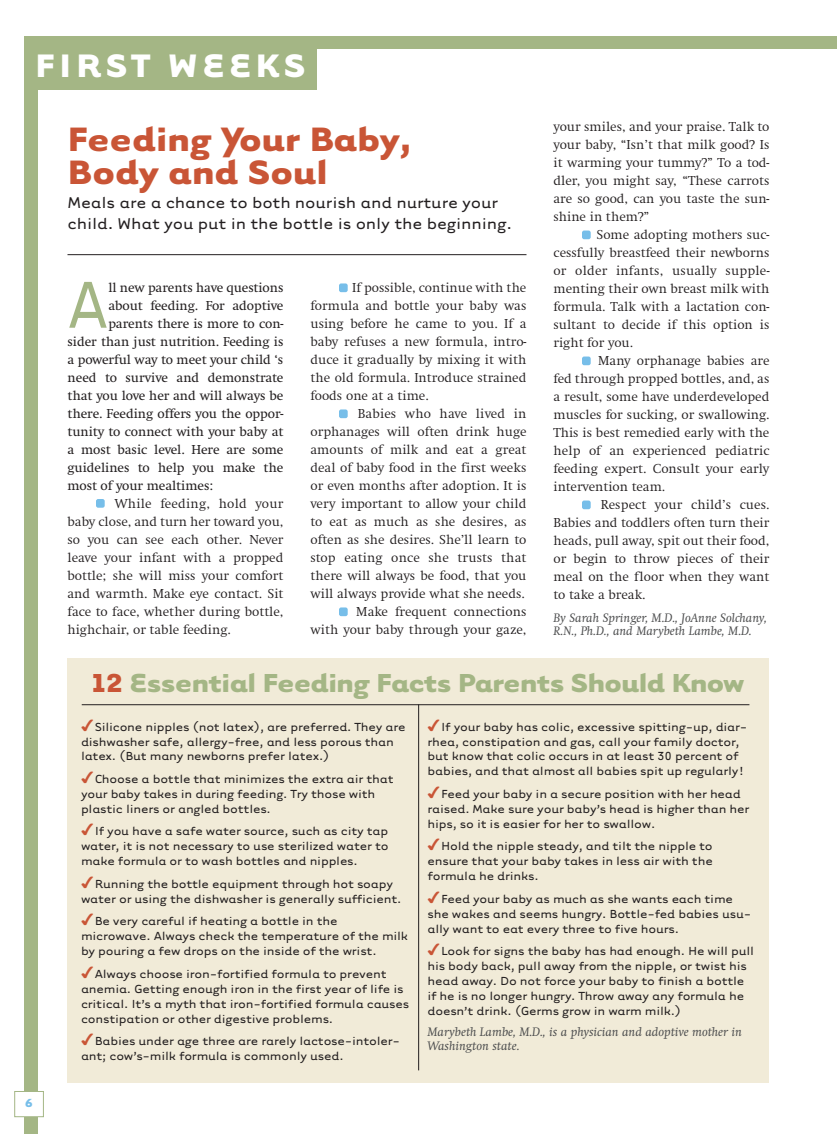
<style>
.page{position:relative;width:837px;height:1134px;background:#fff}
.page>*{position:absolute;margin:0;border:0;box-sizing:border-box;transform-origin:0 0}
.t1{font:76.35px "Tarzana Wide";color:#a4b685;scale:.87 1}
.t2{font:700 39px/33px "Tarzana Wide";color:#c95536}
.t3{font:700 37.5px "Tarzana Wide";letter-spacing:.115em;color:#fff}
.t4{font:700 30px "Tarzana Wide";letter-spacing:-.02em;color:#a4b685}
.t5{font:18px/21px "Tarzana Wide";letter-spacing:-.01em;color:#231f20}
.t6{font:13.5px/15px "Tarzana Wide";letter-spacing:-.015em;color:#231f20}
.t7{font:300 13.5px/18px "Swift";color:#231f20;text-align:justify}
.t8{font:13.5px "Swift";letter-spacing:-.005em;color:#231f20}
.t9{font:700 13.5px "Tarzana Wide";color:#77bee9}
.t10{font:italic 12.75px/13.5px "Swift";color:#4b4c4d}
.s1{color:#c95536}
.s2{font-family:"Monotype Sorts";font-size:15px;color:#c95536}
</style>
<div class="page">
<div style="left:24px;top:36px;width:813px;height:1098px;background:#a4b685"></div>
<div style="left:38px;top:49px;width:799px;height:1085px;background:#fff"></div>
<div style="left:35px;top:49px;width:282px;height:40px;background:#a4b685"></div>
<div style="left:15px;top:1092px;width:28px;height:25px;background:#fff"></div>
<div style="left:15px;top:1091px;width:29px;height:26px;border:1px solid #a4b685"></div>
<div style="left:96px;top:499px;width:9px;height:9px;background:#77bee9;border-radius:2px"></div>
<div style="left:339px;top:283px;width:9px;height:9px;background:#77bee9;border-radius:2px"></div>
<div style="left:339px;top:409px;width:9px;height:9px;background:#77bee9;border-radius:2px"></div>
<div style="left:339px;top:607px;width:9px;height:9px;background:#77bee9;border-radius:2px"></div>
<div style="left:582px;top:231px;width:9px;height:8px;background:#77bee9;border-radius:2px"></div>
<div style="left:582px;top:357px;width:9px;height:8px;background:#77bee9;border-radius:2px"></div>
<div style="left:582px;top:501px;width:9px;height:8px;background:#77bee9;border-radius:2px"></div>
<hr style="left:68px;top:254px;width:458px;height:1px;background:#231f20">
<div style="left:68px;top:658px;width:702px;height:424px;background:#f1ebd8"></div>
<hr style="left:82px;top:704px;width:667px;height:1px;background:#231f20">
<hr style="left:418px;top:704px;width:1px;height:366px;background:#231f20">
<h3 class="t3" style="left:35px;top:42px;width:272px">FIRST WEEKS</h3>
<h2 class="t2" style="left:68px;top:121px;width:347px">Feeding Your Baby,<br>Body and Soul</h2>
<h3 class="t5" style="left:68px;top:191px;width:446px">Meals are a chance to both nourish and nurture your child. What you put in the bottle is only the beginning.</h3>
<h1 class="t1" style="left:68px;top:257px;width:49px">A</h1>
<p class="t8" style="left:108px;top:279px;width:177px">ll new parents have questions</p>
<p class="t8" style="left:108px;top:297px;width:177px">about feeding. For adoptive</p>
<p class="t8" style="left:108px;top:315px;width:177px">parents there is more to con-</p>
<p class="t8" style="left:67px;top:333px;width:217px">sider than just nutrition. Feeding is</p>
<p class="t8" style="left:67px;top:351px;width:217px">a powerful way to meet your child ‘s</p>
<p class="t8" style="left:67px;top:369px;width:218px">need to survive and demonstrate</p>
<p class="t8" style="left:67px;top:387px;width:217px">that you love her and will always be</p>
<p class="t8" style="left:67px;top:405px;width:218px">there. Feeding offers you the oppor-</p>
<p class="t8" style="left:67px;top:423px;width:217px">tunity to connect with your baby at</p>
<p class="t8" style="left:67px;top:441px;width:217px">a most basic level. Here are some</p>
<p class="t8" style="left:67px;top:459px;width:218px">guidelines to help you make the</p>
<p class="t8" style="left:67px;top:477px;width:147px">most of your mealtimes:</p>
<p class="t7" style="left:67px;top:494px;width:218px;text-indent:47px">While feeding, hold your baby close, and turn her toward you, so you can see each other. Never leave your infant with a propped bottle; she will miss your comfort and warmth. Make eye contact. Sit face to face, whether during bottle, highchair, or table feeding.</p>
<p class="t7" style="left:310px;top:278px;width:218px;text-indent:42px">If possible, continue with the formula and bottle your baby was using before he came to you. If a baby refuses a new formula, intro&shy;duce it gradually by mixing it with the old formula. Introduce strained foods one at a time.</p>
<p class="t7" style="left:310px;top:404px;width:217px;text-align:right">Babies who have lived in orphanages will often drink huge amounts of milk and eat a great deal of baby food in the first weeks or even months after adoption. It is very important to allow your child to eat as much as she desires, as often as she desires. She’ll learn to stop eating once she trusts that there will always be food, that you will always provide what she needs.<br>Make frequent connections<br>with your baby through your gaze,</p>
<p class="t7" style="left:553px;top:117px;width:217px">your smiles, and your praise. Talk to your baby, “Isn’t that milk good? Is it warming your tummy?” To a tod&shy;dler, you might say, “These carrots are so good, can you taste the sun&shy;shine in them?”</p>
<p class="t7" style="left:553px;top:225px;width:217px;text-indent:43px">Some adopting mothers suc&shy;cessfully breastfeed their newborns or older infants, usually supple&shy;menting their own breast milk with formula. Talk with a lactation con&shy;sultant to decide if this option is right for you.</p>
<p class="t7" style="left:553px;top:351px;width:218px;text-indent:45px">Many orphanage babies are fed through propped bottles, and, as a result, some have underdeveloped muscles for sucking, or swallowing.<br>This is best remedied early with the help of an experienced pediatric feeding expert. Consult your early intervention team.</p>
<p class="t7" style="left:553px;top:495px;width:217px;text-indent:47px">Respect your child’s cues.<br>Babies and toddlers often turn their heads, pull away, spit out their food, or begin to throw pieces of their meal on the floor when they want to take a break.</p>
<p class="t10" style="left:554px;top:611px;width:215px">By Sarah Springer, M.D., JoAnne Solchany,<br>R.N., Ph.D., and Marybeth Lambe, M.D.</p>
<h3 class="t4" style="left:89px;top:664px;width:657px"><span class="s1">12</span> Essential Feeding Facts Parents Should Know</h3>
<p class="t9" style="left:25px;top:1095px;width:10px">6</p>
<p class="t6" style="left:81px;top:718px;width:326px"><span class="s2">4</span>Silicone nipples (not latex), are preferred. They are dishwasher safe, allergy-free, and less porous than latex. (But many newborns prefer latex.)</p>
<p class="t6" style="left:81px;top:771px;width:314px"><span class="s2">4</span>Choose a bottle that minimizes the extra air that your baby takes in during feeding. Try those with plastic liners or angled bottles.</p>
<p class="t6" style="left:81px;top:823px;width:309px;text-align:justify"><span class="s2">4</span>If you have a safe water source, such as city tap water, it is not necessary to use sterilized water to make formula or to wash bottles and nipples.</p>
<p class="t6" style="left:81px;top:876px;width:322px"><span class="s2">4</span>Running the bottle equipment through hot soapy water or using the dishwasher is generally sufficient.</p>
<p class="t6" style="left:81px;top:913px;width:329px"><span class="s2">4</span>Be very careful if heating a bottle in the microwave. Always check the temperature of the milk by pouring a few drops on the inside of the wrist.</p>
<p class="t6" style="left:81px;top:966px;width:330px"><span class="s2">4</span>Always choose iron-fortified formula to prevent anemia. Getting enough iron in the first year of life is critical. It’s a myth that iron-fortified formula causes constipation or other digestive problems.</p>
<p class="t6" style="left:81px;top:1033px;width:321px"><span class="s2">4</span>Babies under age three are rarely lactose-intoler&shy;ant; cow’s-milk formula is commonly used.</p>
<p class="t6" style="left:428px;top:718px;width:322px"><span class="s2">4</span>If your baby has colic, excessive spitting-up, diar&shy;rhea, constipation and gas, call your family doctor, but know that colic occurs in at least 30 percent of babies, and that almost all babies spit up regularly!</p>
<p class="t6" style="left:428px;top:786px;width:323px"><span class="s2">4</span>Feed your baby in a secure position with her head raised. Make sure your baby’s head is higher than her hips, so it is easier for her to swallow.</p>
<p class="t6" style="left:428px;top:838px;width:287px;text-align:justify"><span class="s2">4</span>Hold the nipple steady, and tilt the nipple to ensure that your baby takes in less air with the formula he drinks.</p>
<p class="t6" style="left:428px;top:891px;width:325px"><span class="s2">4</span>Feed your baby as much as she wants each time she wakes and seems hungry. Bottle-fed babies usu&shy;ally want to eat every three to five hours.</p>
<p class="t6" style="left:428px;top:943px;width:328px"><span class="s2">4</span>Look for signs the baby has had enough. He will pull his body back, pull away from the nipple, or twist his head away. Do not force your baby to finish a bottle if he is no longer hungry. Throw away any formula he doesn’t drink. (Germs grow in warm milk.)</p>
<p class="t10" style="left:428px;top:1025px;width:316px">Marybeth Lambe, M.D., is a physician and adoptive mother in<br>Washington state.</p>
</div>
